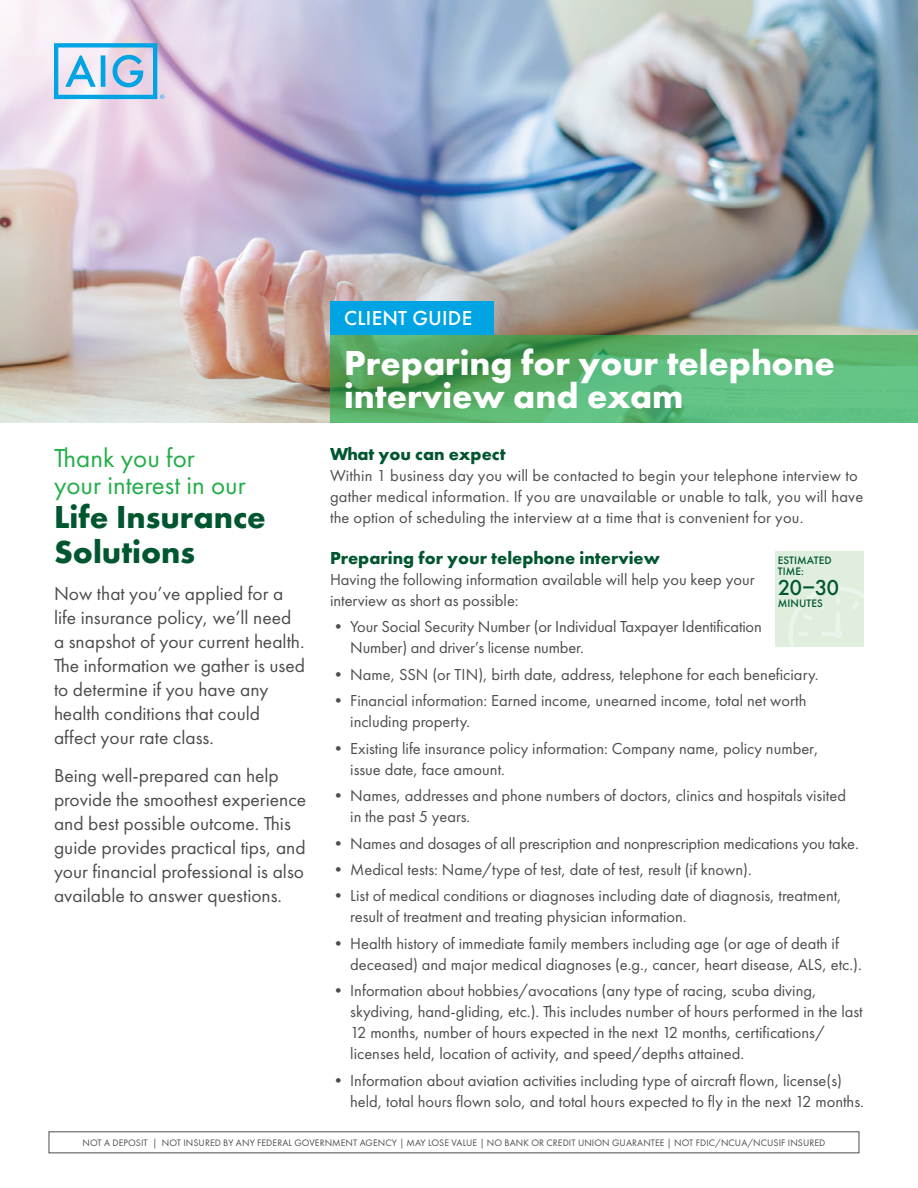
<style>
.page{position:relative;width:918px;height:1188px;background:#fff}
.page>*{position:absolute;margin:0;border:0;box-sizing:border-box;transform-origin:0 0}
.t1{font:700 36px/33px "Futura PT";color:#fff}
.t2{font:700 33px/34.5px "Futura PT";color:#00562f}
.t3{font:27px/27px "Futura PT";color:#23ae49}
.t4{font:500 22.5px "Futura PT";color:#00562f}
.t5{font:500 21px "Futura PT";letter-spacing:.01em;color:#fff}
.t6{font:19.5px/24px "Futura PT";color:#4d4d4f}
.t7{font:700 18px "Futura PT";color:#00562f}
.t8{font:16.5px/21px "Futura PT";color:#4d4d4f}
.t9{font:500 11.25px/11.2px "Futura PT";letter-spacing:.01em;color:#00562f}
.t10{font:9.75px "Futura PT";letter-spacing:.01em;color:#4d4d4f}
</style>
<div class="page">
<img style="left:0;top:0;width:918px;height:423px">
<svg style="left:54px;top:43px;width:110px;height:56px;background:#9ac8e7"></svg>
<div style="left:330px;top:301px;width:164px;height:34px;background:#00a4e3"></div>
<svg style="left:330px;top:335px;width:588px;height:88px;background:#58b16e"></svg>
<div style="left:775px;top:552px;width:89px;height:95px;background:#dfeedd"></div>
<svg style="left:789px;top:587px;width:75px;height:60px"></svg>
<div style="left:49px;top:1131px;width:810px;height:22px;border:1px solid #4d4d4f"></div>
<h3 class="t3" style="left:54px;top:444px;width:193px">Thank you for your interest in our</h3>
<h2 class="t2" style="left:54px;top:499px;width:213px">Life Insurance<br>Solutions</h2>
<p class="t6" style="left:54px;top:582px;width:253px">Now that you’ve applied for a life insurance policy, we’ll need a snapshot of your current health.<br>The information we gather is used to determine if you have any health conditions that could affect your rate class.</p>
<p class="t6" style="left:54px;top:763px;width:254px">Being well-prepared can help provide the smoothest experience and best possible outcome. This guide provides practical tips, and your financial professional is also available to answer questions.</p>
<p class="t5" style="left:344px;top:306px;width:129px">CLIENT GUIDE</p>
<h1 class="t1" style="left:344px;top:345px;width:492px">Preparing for your telephone interview and exam</h1>
<p class="t7" style="left:330px;top:442px;width:177px">What you can expect</p>
<p class="t8" style="left:330px;top:465px;width:535px">Within 1 business day you will be contacted to begin your telephone interview to gather medical information. If you are unavailable or unable to talk, you will have the option of scheduling the interview at a time that is convenient for you.</p>
<p class="t7" style="left:330px;top:546px;width:331px">Preparing for your telephone interview</p>
<p class="t8" style="left:330px;top:569px;width:426px">Having the following information available will help you keep your interview as short as possible:</p>
<p class="t8" style="left:350px;top:616px;width:413px;text-indent:-20px">• Your Social Security Number (or Individual Taxpayer Identification<br>Number) and driver’s license number.</p>
<p class="t8" style="left:330px;top:664px;width:490px">• Name, SSN (or TIN), birth date, address, telephone for each beneficiary.</p>
<p class="t8" style="left:350px;top:690px;width:458px;text-indent:-20px">• Financial information: Earned income, unearned income, total net worth including property.</p>
<p class="t8" style="left:350px;top:738px;width:470px;text-indent:-20px">• Existing life insurance policy information: Company name, policy number, issue date, face amount.</p>
<p class="t8" style="left:350px;top:785px;width:497px;text-indent:-20px">• Names, addresses and phone numbers of doctors, clinics and hospitals visited in the past 5 years.</p>
<p class="t8" style="left:330px;top:832px;width:530px">• Names and dosages of all prescription and nonprescription medications you take.</p>
<p class="t8" style="left:330px;top:859px;width:423px">• Medical tests: Name/type of test, date of test, result (if known).</p>
<p class="t8" style="left:350px;top:885px;width:493px;text-indent:-20px">• List of medical conditions or diagnoses including date of diagnosis, treatment, result of treatment and treating physician information.</p>
<p class="t8" style="left:350px;top:933px;width:513px;text-indent:-20px">• Health history of immediate family members including age (or age of death if deceased) and major medical diagnoses (e.g., cancer, heart disease, ALS, etc.).</p>
<p class="t8" style="left:350px;top:980px;width:514px;text-indent:-20px">• Information about hobbies/avocations (any type of racing, scuba diving, skydiving, hand-gliding, etc.). This includes number of hours performed in the last 12 months, number of hours expected in the next 12 months, certifications/ licenses held, location of activity, and speed/depths attained.</p>
<p class="t8" style="left:350px;top:1069px;width:515px;text-indent:-20px">• Information about aviation activities including type of aircraft flown, license(s) held, total hours flown solo, and total hours expected to fly in the next 12 months.</p>
<p class="t9" style="left:778px;top:554px;width:56px">ESTIMATED<br>TIME:</p>
<h3 class="t4" style="left:778px;top:574px;width:63px">20–30</h3>
<p class="t9" style="left:778px;top:598px;width:47px">MINUTES</p>
<p class="t10" style="left:83px;top:1137px;width:744px">NOT A DEPOSIT | NOT INSURED BY ANY FEDERAL GOVERNMENT AGENCY | MAY LOSE VALUE | NO BANK OR CREDIT UNION GUARANTEE | NOT FDIC/NCUA/NCUSIF INSURED</p>
</div>
